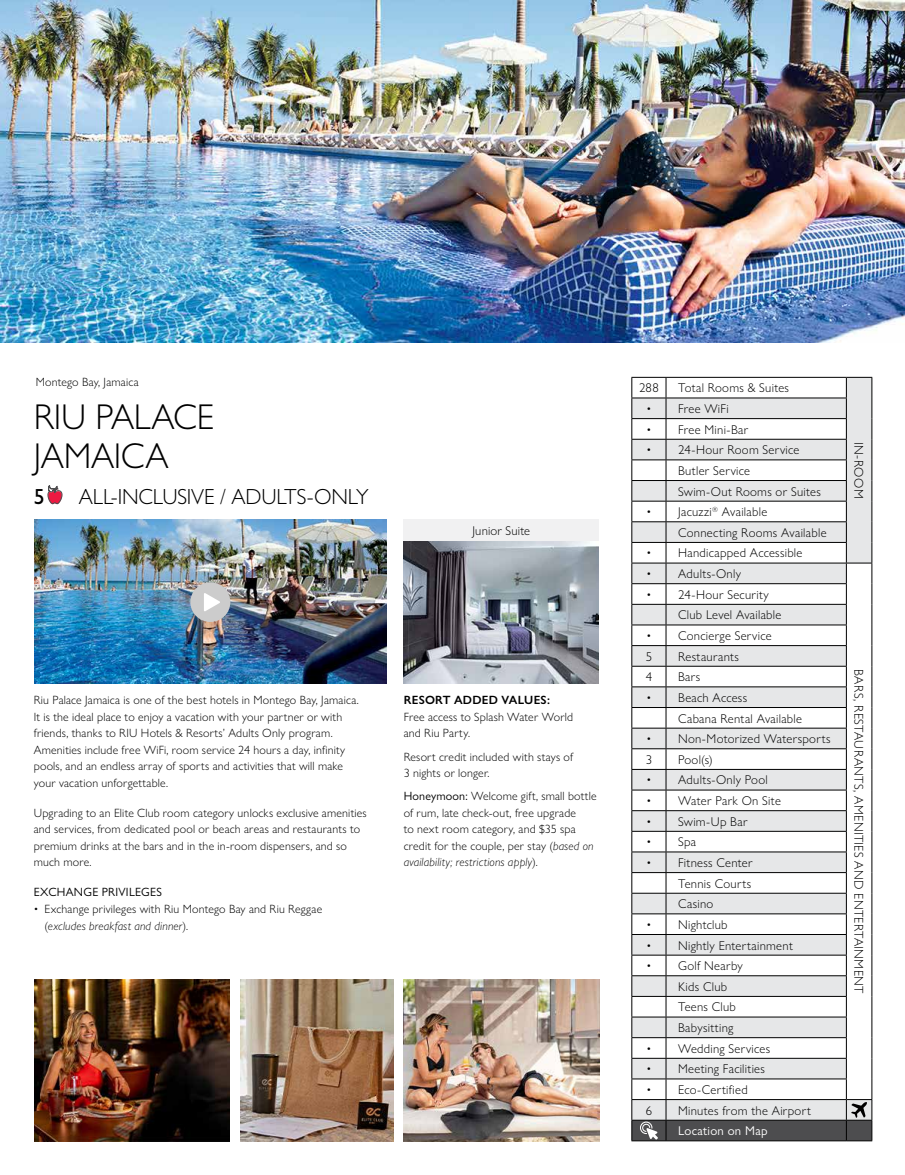
<style>
.page{position:relative;width:905px;height:1175px;background:#fff}
.page>*{position:absolute;margin:0;border:0;box-sizing:border-box;transform-origin:0 0}
.t1{font:300 36px/39px "Gill Sans Nova";letter-spacing:-.01em;color:#000}
.t2{font:300 21.9px "Gill Sans Nova";letter-spacing:-.01em;color:#000}
.t3{font:500 21.9px "Gill Sans Nova";color:#000}
.t4{font:300 12.75px/20.7px "Gill Sans Nova";letter-spacing:.025em;color:#000}
.t5{font:12.75px "Gill Sans Nova";letter-spacing:.02em;color:#fff}
.t6{font:300 12px/16.5px "Gill Sans Nova";letter-spacing:.015em;color:#000}
.t7{font:600 12px "Gill Sans Nova";letter-spacing:.025em;color:#000}
.t8{font:12px "Gill Sans Nova";letter-spacing:.025em;color:#000}
.s1{font-style:italic}
.s2{font-weight:400}
</style>
<div class="page">
<svg style="left:631px;top:377px;width:241px;height:764px"></svg>
<img style="left:0;top:0;width:904px;height:342px">
<img style="left:404px;top:979px;width:195px;height:162px">
<img style="left:34px;top:979px;width:195px;height:162px">
<img style="left:240px;top:979px;width:153px;height:162px">
<img style="left:34px;top:519px;width:352px;height:164px">
<img style="left:404px;top:540px;width:194px;height:143px">
<div style="left:404px;top:519px;width:195px;height:21px;background:#f1f1f2"></div>
<div style="left:190px;top:582px;width:40px;height:40px;background:#ccc;border-radius:50%"></div>
<svg style="left:204px;top:593px;width:16px;height:18px"></svg>
<p class="t6" style="left:36px;top:373px;width:104px">Montego Bay, Jamaica</p>
<h1 class="t1" style="left:34px;top:396px;width:182px">RIU PALACE<br>JAMAICA</h1>
<h2 class="t3" style="left:34px;top:483px;width:12px">5</h2>
<h2 class="t2" style="left:79px;top:483px;width:291px">ALL-INCLUSIVE / ADULTS-ONLY</h2>
<p class="t4" style="left:472px;top:520px;width:59px">Junior Suite</p>
<p class="t6" style="left:34px;top:692px;width:326px">Riu Palace Jamaica is one of the best hotels in Montego Bay, Jamaica.<br>It is the ideal place to enjoy a vacation with your partner or with friends, thanks to RIU Hotels &amp; Resorts’ Adults Only program.<br>Amenities include free WiFi, room service 24 hours a day, infinity pools, and an endless array of sports and activities that will make your vacation unforgettable.</p>
<p class="t6" style="left:34px;top:804px;width:334px">Upgrading to an Elite Club room category unlocks exclusive amenities and services, from dedicated pool or beach areas and restaurants to premium drinks at the bars and in the in-room dispensers, and so much more.</p>
<p class="t8" style="left:34px;top:885px;width:130px">EXCHANGE PRIVILEGES</p>
<p class="t6" style="left:45px;top:900px;width:279px;text-indent:-11px">• Exchange privileges with Riu Montego Bay and Riu Reggae (<span class="s1">excludes breakfast and dinner</span>).</p>
<p class="t7" style="left:404px;top:693px;width:148px">RESORT ADDED VALUES:</p>
<p class="t6" style="left:404px;top:708px;width:171px">Free access to Splash Water World and Riu Party.</p>
<p class="t6" style="left:404px;top:748px;width:171px">Resort credit included with stays of<br>3 nights or longer.</p>
<p class="t6" style="left:404px;top:788px;width:194px"><span class="s2">Honeymoon:</span> Welcome gift, small bottle of rum, late check-out, free upgrade<br>to next room category, and $35 spa credit for the couple, per stay (<span class="s1">based on availability; restrictions apply</span>).</p>
<p class="t4" style="left:639px;top:377px;width:21px">288</p>
<p class="t4" style="left:678px;top:377px;width:112px">Total Rooms &amp; Suites</p>
<p class="t4" style="left:646px;top:398px;width:84px">• Free WiFi</p>
<p class="t4" style="left:646px;top:419px;width:103px">• Free Mini-Bar</p>
<p class="t4" style="left:678px;top:439px;width:144px;text-indent:-32px">• 24-Hour Room Service<br>Butler Service<br>Swim-Out Rooms or Suites</p>
<p class="t4" style="left:678px;top:501px;width:150px;text-indent:-32px">• Jacuzzi<sup>®</sup> Available<br>Connecting Rooms Available</p>
<p class="t4" style="left:646px;top:542px;width:157px">• Handicapped Accessible</p>
<p class="t4" style="left:646px;top:563px;width:96px">• Adults-Only</p>
<p class="t4" style="left:678px;top:584px;width:105px;text-indent:-32px">• 24-Hour Security<br>Club Level Available</p>
<p class="t4" style="left:645px;top:625px;width:127px">• Concierge Service<br>5</p>
<p class="t4" style="left:678px;top:645px;width:62px">Restaurants</p>
<p class="t4" style="left:645px;top:666px;width:8px">4</p>
<p class="t4" style="left:678px;top:666px;width:24px">Bars</p>
<p class="t4" style="left:678px;top:687px;width:125px;text-indent:-32px">• Beach Access<br>Cabana Rental Available</p>
<p class="t4" style="left:645px;top:728px;width:186px">• Non-Motorized Watersports<br>3</p>
<p class="t4" style="left:678px;top:749px;width:36px">Pool(s)</p>
<p class="t4" style="left:646px;top:769px;width:123px">• Adults-Only Pool</p>
<p class="t4" style="left:646px;top:790px;width:136px">• Water Park On Site</p>
<p class="t4" style="left:646px;top:811px;width:103px">• Swim-Up Bar</p>
<p class="t4" style="left:646px;top:831px;width:51px">• Spa</p>
<p class="t4" style="left:678px;top:852px;width:76px;text-align:justify;text-indent:-32px">• Fitness Center Tennis Courts Casino</p>
<p class="t4" style="left:646px;top:914px;width:83px">• Nightclub</p>
<p class="t4" style="left:646px;top:934px;width:148px">• Nightly Entertainment</p>
<p class="t4" style="left:678px;top:955px;width:66px;text-indent:-32px">• Golf Nearby<br>Kids Club<br>Teens Club<br>Babysitting</p>
<p class="t4" style="left:646px;top:1037px;width:125px">• Wedding Services</p>
<p class="t4" style="left:646px;top:1058px;width:120px">• Meeting Facilities</p>
<p class="t4" style="left:645px;top:1079px;width:103px">• Eco-Certified<br>6</p>
<p class="t4" style="left:678px;top:1099px;width:134px">Minutes from the Airport</p>
<p class="t5" style="left:678px;top:1123px;width:91px">Location on Map</p>
<p class="t4" style="left:869px;top:442px;width:58px;rotate:90deg">IN-ROOM</p>
<p class="t4" style="left:869px;top:669px;width:325px;rotate:90deg">BARS, RESTAURANTS, AMENITIES AND ENTERTAINMENT</p>
</div>
